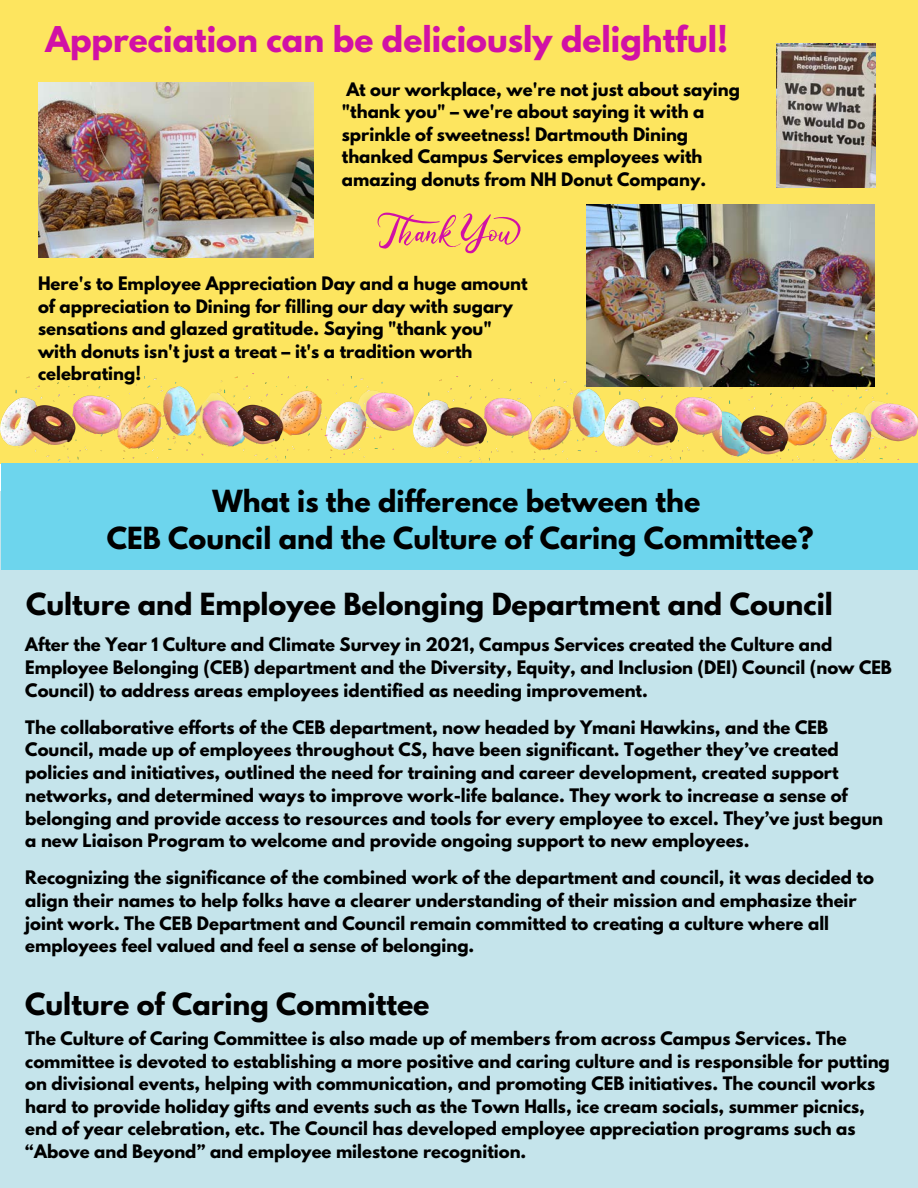
<style>
.page{position:relative;width:918px;height:1188px;background:#fff}
.page>*{position:absolute;margin:0;border:0;box-sizing:border-box;transform-origin:0 0}
.t1{font:700 31.5px "League Spartan";color:#d110a6}
.t2{font:700 27px/37.2px "League Spartan";color:#000;text-align:center}
.t3{font:700 16.5px/22.5px "League Spartan";color:#000}
</style>
<div class="page">
<div style="left:0;top:0;width:918px;height:464px;background:#fde55f"></div>
<img style="left:38px;top:83px;width:276px;height:174px">
<img style="left:587px;top:204px;width:288px;height:180px">
<img style="left:776px;top:44px;width:99px;height:144px">
<img style="left:1px;top:376px;width:170px;height:86px">
<img style="left:236px;top:376px;width:177px;height:84px">
<img style="left:414px;top:376px;width:307px;height:86px">
<img style="left:711px;top:384px;width:207px;height:79px">
<img style="left:171px;top:377px;width:94px;height:83px">
<div style="left:0;top:492px;width:918px;height:696px;background:#c5e4eb"></div>
<div style="left:2px;top:463px;width:916px;height:106px;background:#6dd5ed"></div>
<svg style="left:377px;top:213px;width:144px;height:41px"></svg>
<h1 class="t1" style="left:45px;top:24px;width:684px">Appreciation can be deliciously delightful!</h1>
<p class="t3" style="left:342px;top:80px;width:400px">At our workplace, we're not just about saying "thank you" – we're about saying it with a sprinkle of sweetness! Dartmouth Dining thanked Campus Services employees with amazing donuts from NH Donut Company.</p>
<p class="t3" style="left:38px;top:275px;width:491px">Here's to Employee Appreciation Day and a huge amount of appreciation to Dining for filling our day with sugary sensations and glazed gratitude. Saying "thank you" with donuts isn't just a treat – it's a tradition worth celebrating!</p>
<h2 class="t2" style="left:107px;top:486px;width:708px">What is the difference between the<br>CEB Council and the Culture of Caring Committee?</h2>
<h2 class="t2" style="left:26px;top:589px;width:808px">Culture and Employee Belonging Department and Council</h2>
<p class="t3" style="left:25px;top:635px;width:868px">After the Year 1 Culture and Climate Survey in 2021, Campus Services created the Culture and<br>Employee Belonging (CEB) department and the Diversity, Equity, and Inclusion (DEI) Council (now CEB<br>Council) to address areas employees identified as needing improvement.</p>
<p class="t3" style="left:25px;top:718px;width:859px">The collaborative efforts of the CEB department, now headed by Ymani Hawkins, and the CEB Council, made up of employees throughout CS, have been significant. Together they’ve created policies and initiatives, outlined the need for training and career development, created support networks, and determined ways to improve work-life balance. They work to increase a sense of belonging and provide access to resources and tools for every employee to excel. They’ve just begun a new Liaison Program to welcome and provide ongoing support to new employees.</p>
<p class="t3" style="left:25px;top:868px;width:850px">Recognizing the significance of the combined work of the department and council, it was decided to align their names to help folks have a clearer understanding of their mission and emphasize their joint work. The CEB Department and Council remain committed to creating a culture where all employees feel valued and feel a sense of belonging.</p>
<h2 class="t2" style="left:25px;top:989px;width:406px">Culture of Caring Committee</h2>
<p class="t3" style="left:25px;top:1030px;width:866px">The Culture of Caring Committee is also made up of members from across Campus Services. The committee is devoted to establishing a more positive and caring culture and is responsible for putting on divisional events, helping with communication, and promoting CEB initiatives. The council works hard to provide holiday gifts and events such as the Town Halls, ice cream socials, summer picnics, end of year celebration, etc. The Council has developed employee appreciation programs such as “Above and Beyond” and employee milestone recognition.</p>
</div>
